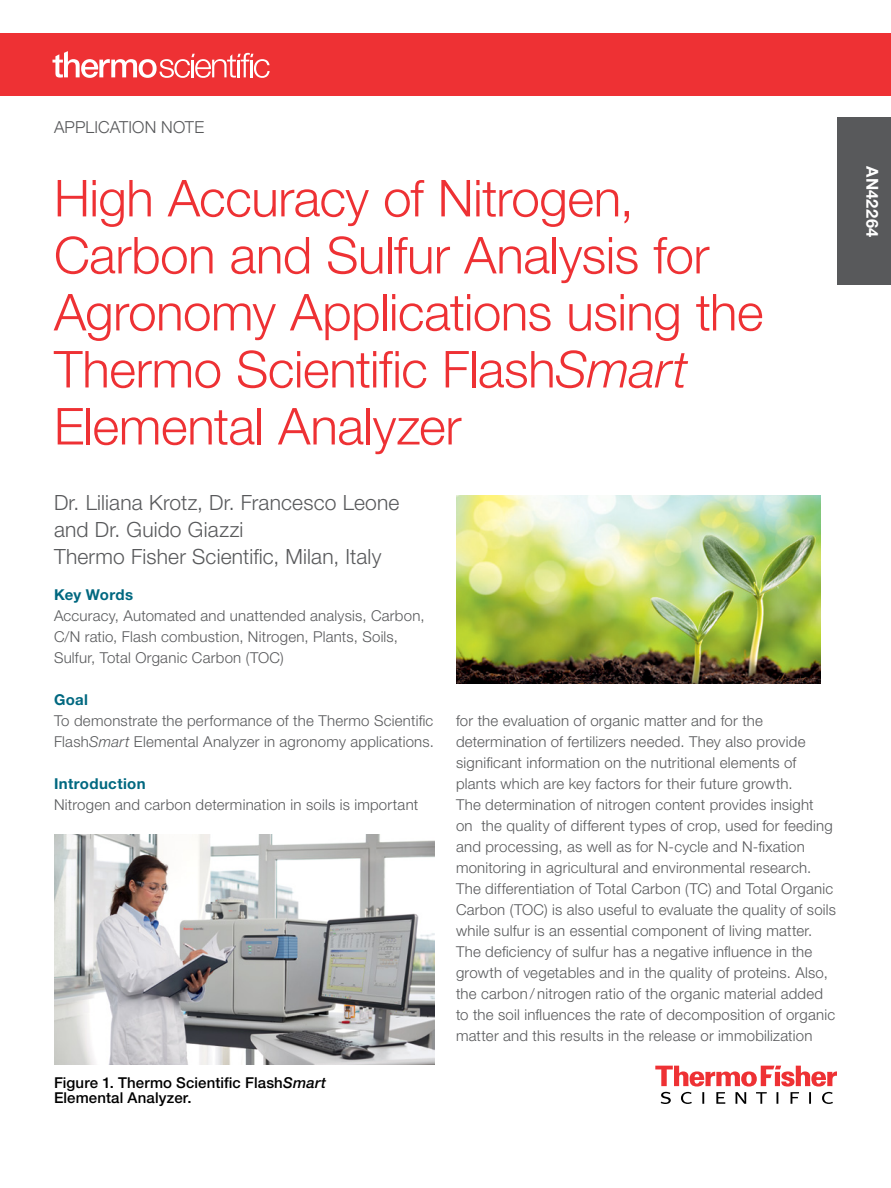
<style>
.page{position:relative;width:891px;height:1188px;background:#fff}
.page>*{position:absolute;margin:0;border:0;box-sizing:border-box;transform-origin:0 0}
.t1{font:300 51px/57px "Helvetica Neue LT Std";letter-spacing:-.01em;color:#ee3134}
.t2{font:300 21px/27px "Helvetica Neue LT Std";letter-spacing:.01em;color:#58595b}
.t3{font:300 16.5px "Helvetica Neue";letter-spacing:.01em;color:#58595b}
.t4{font:700 16.5px "Helvetica Neue LT Std";letter-spacing:.03em;color:#fff}
.t5{font:300 15px/21px "Helvetica Neue LT Std";letter-spacing:.015em;color:#58595b}
.t6{font:500 15px/15.8px "Helvetica Neue LT Std";letter-spacing:.01em;color:#000}
.t7{font:700 15px "Helvetica Neue LT Std";letter-spacing:.025em;color:#006880}
.s1{font-style:italic}
</style>
<div class="page">
<svg style="left:655px;top:1066px;width:182px;height:38px"></svg>
<div style="left:837px;top:117px;width:54px;height:168px;background:#58595b"></div>
<img style="left:456px;top:495px;width:364px;height:189px">
<img style="left:54px;top:834px;width:381px;height:231px">
<div style="left:0;top:33px;width:891px;height:63px;background:#ee3134"></div>
<svg style="left:52px;top:51px;width:218px;height:27px"></svg>
<p class="t3" style="left:54px;top:114px;width:152px">APPLICATION NOTE</p>
<h1 class="t1" style="left:54px;top:169px;width:711px">High Accuracy of Nitrogen,<br>Carbon and Sulfur Analysis for<br>Agronomy Applications using the<br>Thermo Scientific Flash<span class="s1">Smart<br></span>Elemental Analyzer</h1>
<h2 class="t2" style="left:54px;top:489px;width:347px">Dr. Liliana Krotz, Dr. Francesco Leone and Dr. Guido Giazzi<br>Thermo Fisher Scientific, Milan, Italy</h2>
<p class="t7" style="left:54px;top:585px;width:81px">Key Words</p>
<p class="t5" style="left:54px;top:605px;width:372px">Accuracy, Automated and unattended analysis, Carbon,<br>C/N ratio, Flash combustion, Nitrogen, Plants, Soils,<br>Sulfur, Total Organic Carbon (TOC)</p>
<p class="t7" style="left:54px;top:690px;width:36px">Goal</p>
<p class="t5" style="left:54px;top:710px;width:381px">To demonstrate the performance of the Thermo Scientific<br>Flash<span class="s1">Smart</span> Elemental Analyzer in agronomy applications.</p>
<p class="t7" style="left:54px;top:774px;width:93px">Introduction</p>
<p class="t5" style="left:54px;top:794px;width:366px">Nitrogen and carbon determination in soils is important</p>
<p class="t6" style="left:54px;top:1074px;width:274px">Figure 1. Thermo Scientific Flash<span class="s1">Smart<br></span>Elemental Analyzer.</p>
<p class="t5" style="left:456px;top:710px;width:382px">for the evaluation of organic matter and for the determination of fertilizers needed. They also provide significant information on the nutritional elements of plants which are key factors for their future growth.<br>The determination of nitrogen content provides insight<br>on the quality of different types of crop, used for feeding and processing, as well as for N-cycle and N-fixation monitoring in agricultural and environmental research.<br>The differentiation of Total Carbon (TC) and Total Organic Carbon (TOC) is also useful to evaluate the quality of soils while sulfur is an essential component of living matter.<br>The deficiency of sulfur has a negative influence in the growth of vegetables and in the quality of proteins. Also, the carbon / nitrogen ratio of the organic material added to the soil influences the rate of decomposition of organic matter and this results in the release or immobilization</p>
<p class="t4" style="left:882px;top:166px;width:73px;rotate:90deg">AN42264</p>
</div>
